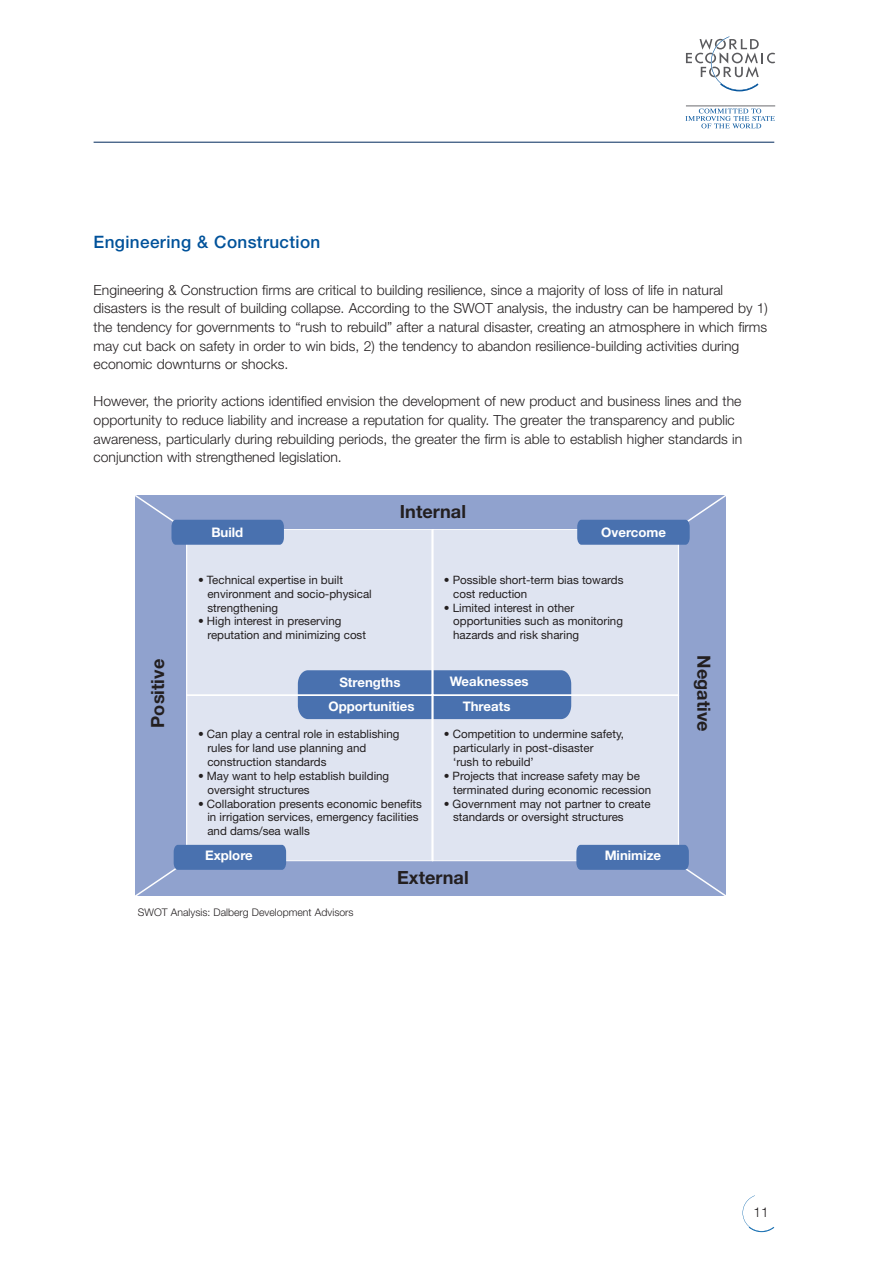
<style>
.page{position:relative;width:893px;height:1263px;background:#fff}
.page>*{position:absolute;margin:0;border:0;box-sizing:border-box;transform-origin:0 0}
.t1{font:700 18.15px "Helvetica Neue";color:#231f20}
.t2{font:500 17.1px "Helvetica Neue";letter-spacing:.02em;color:#01529a}
.t3{font:300 13.95px/18.6px "Helvetica Neue";color:#231f20}
.t4{font:300 13.5px "Helvetica Neue";color:#231f20}
.t5{font:700 13.2px/23.9px "Helvetica Neue";color:#fff;text-align:center}
.t6{font:11.55px/13.8px "Helvetica Neue";color:#231f20}
.t7{font:300 10.5px "Helvetica Neue";color:#231f20}
</style>
<div class="page">
<hr style="left:686px;top:106px;width:89px;height:1px;background:#6c6d70">
<svg style="left:685px;top:109px;width:89px;height:19px"></svg>
<svg style="left:686px;top:36px;width:89px;height:55px"></svg>
<hr style="left:94px;top:142px;width:680px;height:1px;background:#00295c">
<svg style="left:742px;top:1195px;width:32px;height:37px"></svg>
<div style="left:135px;top:495px;width:591px;height:401px;background:#90a2ce"></div>
<svg style="left:186px;top:529px;width:493px;height:332px;background:#d3daeb"></svg>
<div style="left:171px;top:520px;width:113px;height:25px;background:#4971af"></div>
<div style="left:577px;top:520px;width:112px;height:25px;background:#4971af"></div>
<div style="left:576px;top:845px;width:112px;height:25px;background:#4971af"></div>
<div style="left:174px;top:845px;width:112px;height:25px;background:#4971af"></div>
<hr style="left:187px;top:694px;width:491px;height:2px;background:#fff">
<hr style="left:431px;top:530px;width:2px;height:331px;background:#fff">
<p class="t2" style="left:94px;top:236px;width:228px">Engineering &amp; Construction</p>
<p class="t3" style="left:94px;top:282px;width:675px">Engineering &amp; Construction firms are critical to building resilience, since a majority of loss of life in natural disasters is the result of building collapse. According to the SWOT analysis, the industry can be hampered by 1) the tendency for governments to “rush to rebuild” after a natural disaster, creating an atmosphere in which firms may cut back on safety in order to win bids, 2) the tendency to abandon resilience-building activities during economic downturns or shocks.</p>
<p class="t3" style="left:94px;top:393px;width:650px">However, the priority actions identified envision the development of new product and business lines and the opportunity to reduce liability and increase a reputation for quality. The greater the transparency and public awareness, particularly during rebuilding periods, the greater the firm is able to establish higher standards in conjunction with strengthened legislation.</p>
<p class="t5" style="left:211px;top:522px;width:34px">Build</p>
<p class="t6" style="left:198px;top:574px;width:146px">• Technical experti e in built</p>
<p class="t6" style="left:207px;top:588px;width:166px">environment and ocio-phy ical</p>
<p class="t6" style="left:213px;top:602px;width:66px">trengthening</p>
<p class="t6" style="left:207px;top:616px;width:151px;text-indent:-9px">• High intere t in pre erving reputation and minimizing co</p>
<h1 class="t1" style="left:400px;top:505px;width:68px">Internal</h1>
<p class="t5" style="left:601px;top:522px;width:66px">Overcome</p>
<p class="t6" style="left:453px;top:574px;width:166px;text-indent:-9px">• Possible hort-term bia toward co t reduction</p>
<p class="t6" style="left:453px;top:602px;width:123px;text-indent:-9px">• Limited intere t in other opportunitie</p>
<p class="t6" style="left:530px;top:616px;width:94px">uch a monitoring</p>
<p class="t6" style="left:453px;top:629px;width:74px">hazard and ri</p>
<p class="t6" style="left:547px;top:629px;width:34px">haring</p>
<h1 class="t1" style="left:151px;top:728px;width:70px;rotate:-90deg">Positive</h1>
<h1 class="t1" style="left:710px;top:655px;width:78px;rotate:90deg">Negative</h1>
<p class="t6" style="left:207px;top:728px;width:194px;text-indent:-9px">• Can play a central role in e tabli hing rule for land u e planning and<br>con truction tandard</p>
<p class="t6" style="left:207px;top:770px;width:183px;text-indent:-9px">• May want to help e tabli h building over ight tructure</p>
<p class="t6" style="left:207px;top:798px;width:210px;text-indent:-9px">• Collaboration pre ent economic benefit in irrigation ervice , emergency facilitie and dam</p>
<p class="t5" style="left:328px;top:671px;width:81px">Strength<br>Opportunitie</p>
<p class="t5" style="left:449px;top:670px;width:73px;line-height:24.8px">Weaknesse<br>Threat</p>
<p class="t6" style="left:453px;top:728px;width:172px;text-indent:-9px">• Competition to undermine afety, particularly in po t-di</p>
<p class="t6" style="left:580px;top:742px;width:15px">ter</p>
<p class="t6" style="left:453px;top:756px;width:82px">‘ru h to rebuild’</p>
<p class="t6" style="left:444px;top:770px;width:110px">• Project that increa</p>
<p class="t6" style="left:453px;top:770px;width:199px;text-indent:120px">afety may be terminated during economic recession</p>
<p class="t6" style="left:459px;top:798px;width:193px;text-indent:-15px">• Government may not partner to create tandard or over ight tructure</p>
<p class="t6" style="left:268px;top:825px;width:37px">ea wall</p>
<p class="t5" style="left:205px;top:845px;width:49px">Explore</p>
<p class="t7" style="left:138px;top:908px;width:217px">SWOT Analysis: Dalberg Development Advisors</p>
<h1 class="t1" style="left:397px;top:871px;width:73px">External</h1>
<p class="t5" style="left:604px;top:845px;width:58px">Minimize</p>
<p class="t4" style="left:753px;top:1208px;width:17px">11</p>
</div>
